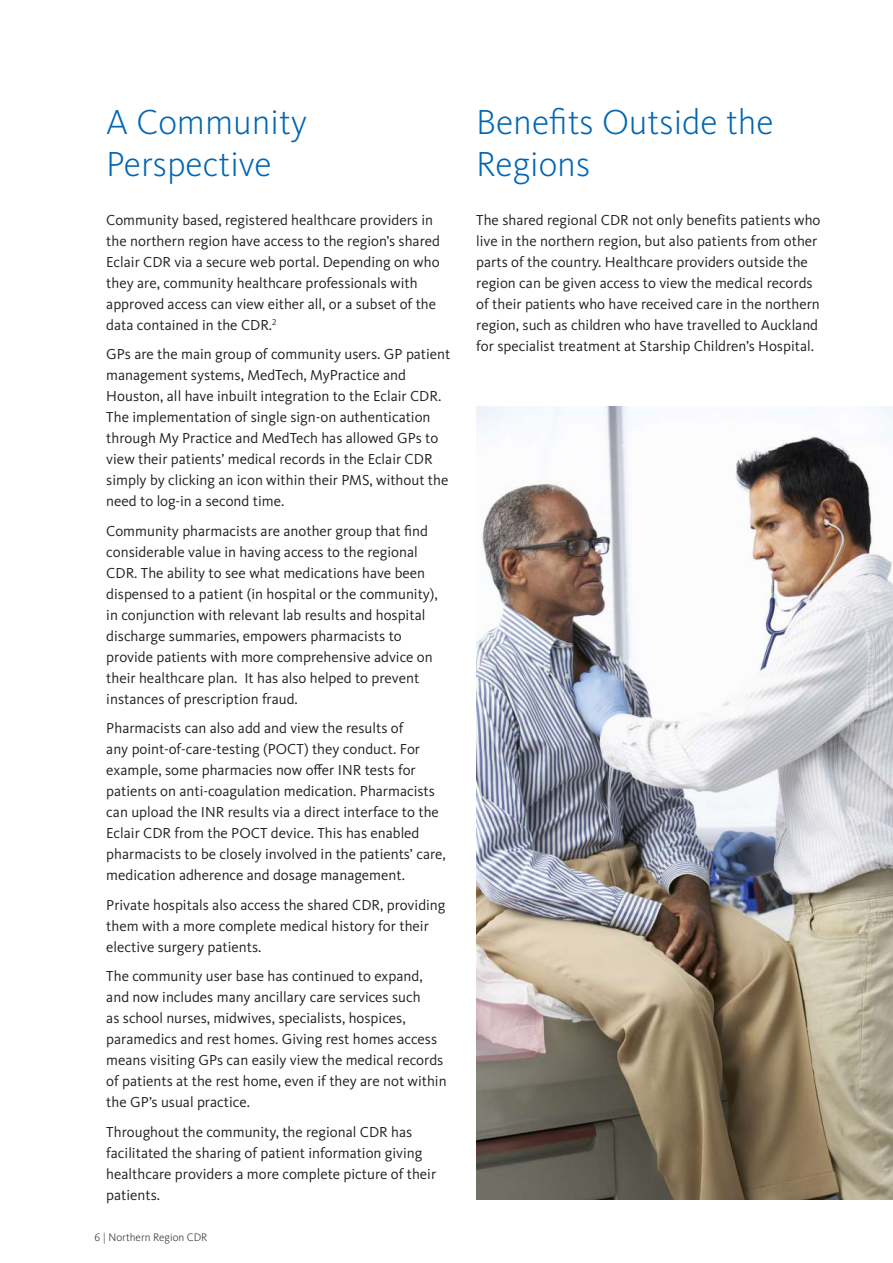
<style>
.page{position:relative;width:893px;height:1263px;background:#fff}
.page>*{position:absolute;margin:0;border:0;box-sizing:border-box;transform-origin:0 0}
.t1{font:300 36px/42px "Kievit Pro";color:#0166b3}
.t2{font:15px/21px "Kievit Pro";color:#231f20}
.t3{font:300 11.25px "Kievit Pro";color:#231f20}
</style>
<div class="page">
<img style="left:476px;top:406px;width:417px;height:793px">
<h1 class="t1" style="left:106px;top:101px;width:202px">A Community<br>Perspective</h1>
<h1 class="t1" style="left:476px;top:101px;width:299px">Benefits Outside the<br>Regions</h1>
<p class="t2" style="left:106px;top:209px;width:335px">Community based, registered healthcare providers in the northern region have access to the region’s shared Eclair CDR via a secure web portal. Depending on who they are, community healthcare professionals with approved access can view either all, or a subset of the data contained in the CDR.<sup>2</sup></p>
<p class="t2" style="left:106px;top:344px;width:346px">GPs are the main group of community users. GP patient management systems, MedTech, MyPractice and Houston, all have inbuilt integration to the Eclair CDR.<br>The implementation of single sign-on authentication through My Practice and MedTech has allowed GPs to view their patients’ medical records in the Eclair CDR simply by clicking an icon within their PMS, without the need to log-in a second time.</p>
<p class="t2" style="left:106px;top:520px;width:333px">Community pharmacists are another group that find considerable value in having access to the regional CDR. The ability to see what medications have been dispensed to a patient (in hospital or the community), in conjunction with relevant lab results and hospital discharge summaries, empowers pharmacists to provide patients with more comprehensive advice on their healthcare plan. It has also helped to prevent instances of prescription fraud.</p>
<p class="t2" style="left:106px;top:718px;width:341px">Pharmacists can also add and view the results of<br>any point-of-care-testing (POCT) they conduct. For example, some pharmacies now offer INR tests for patients on anti-coagulation medication. Pharmacists can upload the INR results via a direct interface to the Eclair CDR from the POCT device. This has enabled pharmacists to be closely involved in the patients’ care, medication adherence and dosage management.</p>
<p class="t2" style="left:106px;top:894px;width:341px">Private hospitals also access the shared CDR, providing them with a more complete medical history for their elective surgery patients.</p>
<p class="t2" style="left:106px;top:966px;width:342px">The community user base has continued to expand, and now includes many ancillary care services such<br>as school nurses, midwives, specialists, hospices, paramedics and rest homes. Giving rest homes access means visiting GPs can easily view the medical records of patients at the rest home, even if they are not within the GP’s usual practice.</p>
<p class="t2" style="left:106px;top:1121px;width:331px">Throughout the community, the regional CDR has facilitated the sharing of patient information giving healthcare providers a more complete picture of their patients.</p>
<p class="t2" style="left:476px;top:209px;width:346px">The shared regional CDR not only benefits patients who live in the northern region, but also patients from other parts of the country. Healthcare providers outside the region can be given access to view the medical records of their patients who have received care in the northern region, such as children who have travelled to Auckland for specialist treatment at Starship Children’s Hospital.</p>
<p class="t3" style="left:94px;top:1230px;width:114px">6 | Northern Region CDR</p>
</div>
